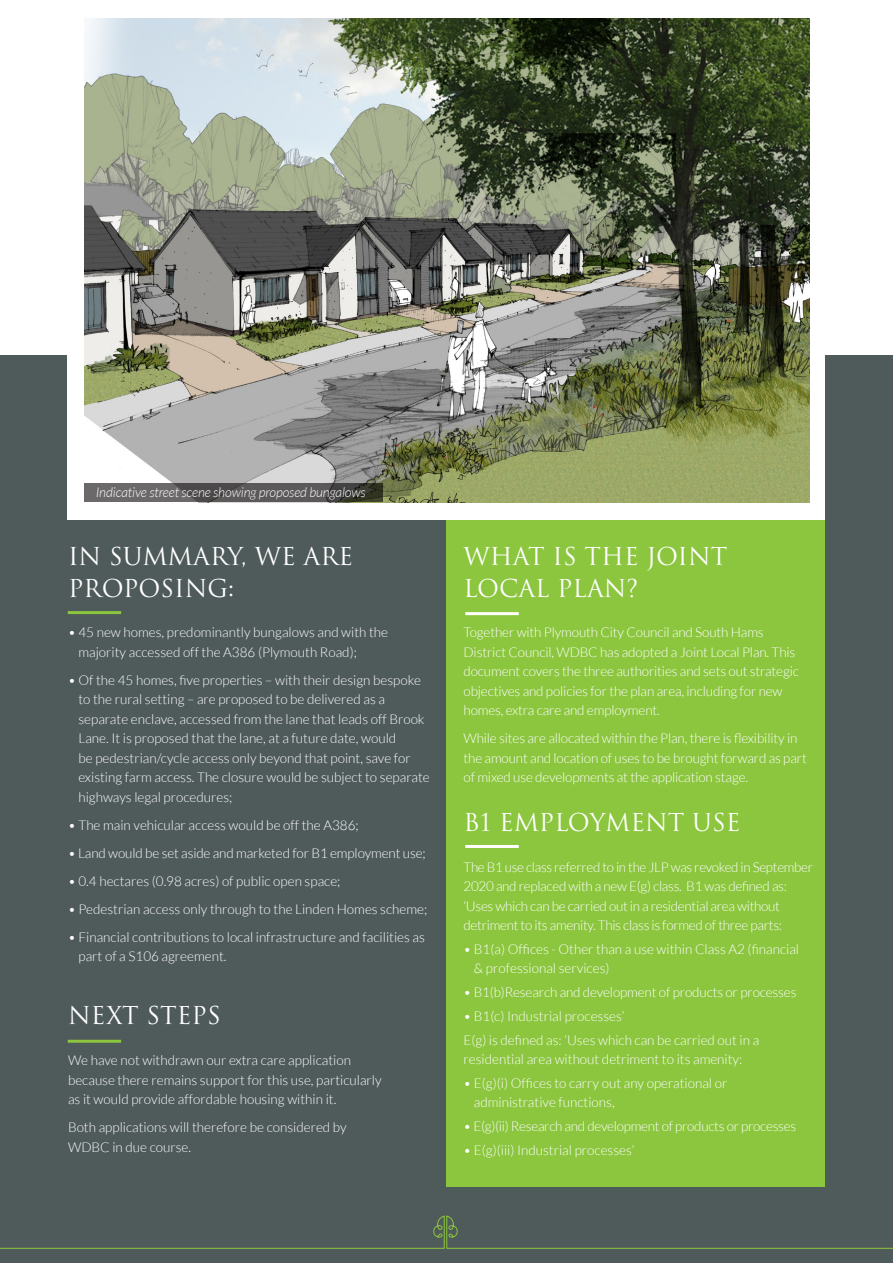
<style>
.page{position:relative;width:893px;height:1263px;background:#fff}
.page>*{position:absolute;margin:0;border:0;box-sizing:border-box;transform-origin:0 0}
.t1{font:24px/31.5px "Trajan";color:#fff}
.t2{font:300 13.5px/19.5px "Lato";color:#fff}
.t3{font:300 13.5px/19.5px "Lato";letter-spacing:-.02em;color:#fff}
.t4{font:italic 300 13.5px "Lato";letter-spacing:-.01em;color:#fff}
</style>
<div class="page">
<div style="left:0;top:356px;width:893px;height:907px;background:#4f5a5a"></div>
<div style="left:446px;top:356px;width:379px;height:830px;background:#8bc63e"></div>
<div style="left:68px;top:0;width:757px;height:519px;background:#fff"></div>
<svg style="left:0;top:1215px;width:893px;height:34px"></svg>
<hr style="left:68px;top:611px;width:53px;height:3px;background:#8bc63e">
<hr style="left:68px;top:1040px;width:53px;height:3px;background:#8bc63e">
<hr style="left:465px;top:612px;width:54px;height:3px;background:#fff">
<hr style="left:465px;top:845px;width:54px;height:3px;background:#fff">
<img style="left:84px;top:18px;width:726px;height:484px">
<svg style="left:84px;top:483px;width:299px;height:19px;background:#575655"></svg>
<p class="t4" style="left:96px;top:485px;width:271px">Indicative street scene showing proposed bungalows</p>
<p class="t1" style="left:68px;top:541px;width:287px">IN SUMMARY, WE ARE<br>PROPOSING:</p>
<p class="t2" style="left:78px;top:623px;width:311px;text-indent:-10px">• 45 new homes, predominantly bungalows and with the majority accessed off the A386 (Plymouth Road);</p>
<p class="t2" style="left:78px;top:670px;width:353px;text-indent:-10px">• Of the 45 homes, five properties – with their design bespoke to the rural setting – are proposed to be delivered as a separate enclave, accessed from the lane that leads off Brook Lane. It is proposed that the lane, at a future date, would<br>be pedestrian/cycle access only beyond that point, save for existing farm access. The closure would be subject to separate highways legal procedures;</p>
<p class="t2" style="left:68px;top:815px;width:292px">• The main vehicular access would be off the A386;</p>
<p class="t2" style="left:68px;top:843px;width:359px">• Land would be set aside and marketed for B1 employment use;</p>
<p class="t2" style="left:68px;top:871px;width:274px">• 0.4 hectares (0.98 acres) of public open space;</p>
<p class="t2" style="left:68px;top:899px;width:361px">• Pedestrian access only through to the Linden Homes scheme;</p>
<p class="t2" style="left:78px;top:927px;width:348px;text-indent:-10px">• Financial contributions to local infrastructure and facilities as part of a S106 agreement.</p>
<p class="t1" style="left:68px;top:1000px;width:154px">NEXT STEPS</p>
<p class="t2" style="left:68px;top:1051px;width:315px">We have not withdrawn our extra care application because there remains support for this use, particularly as it would provide affordable housing within it.</p>
<p class="t2" style="left:68px;top:1118px;width:280px">Both applications will therefore be considered by<br>WDBC in due course.</p>
<p class="t1" style="left:463px;top:541px;width:265px">WHAT IS THE JOINT<br>LOCAL PLAN?</p>
<p class="t2" style="left:463px;top:623px;width:337px">Together with Plymouth City Council and South Hams District Council, WDBC has adopted a Joint Local Plan. This document covers the three authorities and sets out strategic objectives and policies for the plan area, including for new homes, extra care and employment.</p>
<p class="t2" style="left:463px;top:729px;width:345px">While sites are allocated within the Plan, there is flexibility in the amount and location of uses to be brought forward as part of mixed use developments at the application stage.</p>
<p class="t1" style="left:463px;top:807px;width:278px">B1 EMPLOYMENT USE</p>
<p class="t3" style="left:463px;top:857px;width:351px">The B1 use class referred to in the JLP was revoked in September 2020 and replaced with a new E(g) class. B1 was defined as: ‘Uses which can be carried out in a residential area without detriment to its amenity. This class is formed of three parts:</p>
<p class="t2" style="left:474px;top:939px;width:327px;text-indent:-10px">• B1(a) Offices - Other than a use within Class A2 (financial &amp; professional services)</p>
<p class="t2" style="left:463px;top:983px;width:334px">• B1(b)Research and development of products or processes</p>
<p class="t2" style="left:463px;top:1006px;width:163px">• B1(c) Industrial processes’</p>
<p class="t2" style="left:463px;top:1030px;width:297px">E(g) is defined as: ‘Uses which can be carried out in a residential area without detriment to its amenity:</p>
<p class="t2" style="left:474px;top:1073px;width:255px;text-indent:-10px">• E(g)(i) Offices to carry out any operational or administrative functions,</p>
<p class="t3" style="left:463px;top:1117px;width:334px">• E(g)(ii) Research and development of products or processes</p>
<p class="t2" style="left:463px;top:1140px;width:173px">• E(g)(iii) Industrial processes’</p>
</div>
